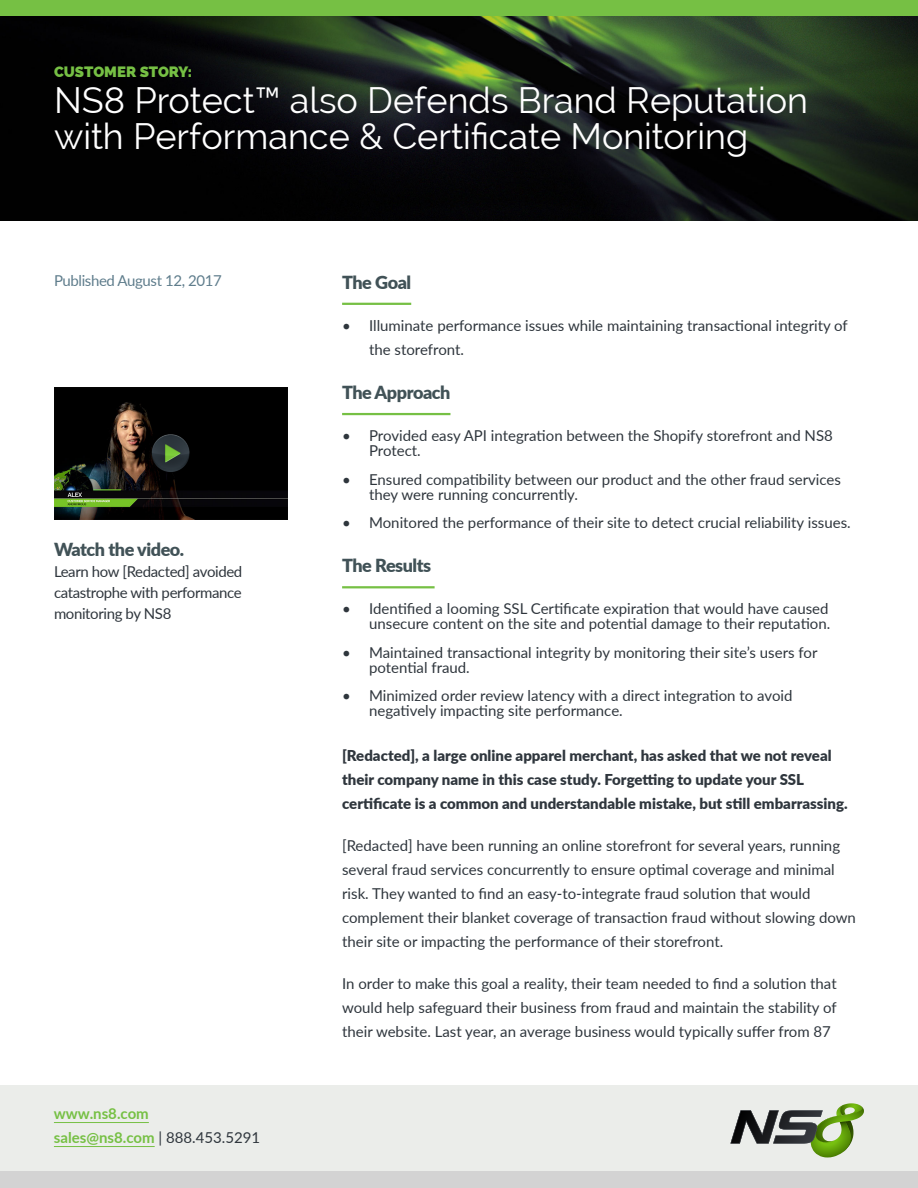
<style>
.page{position:relative;width:918px;height:1188px;background:#fff}
.page>*{position:absolute;margin:0;border:0;box-sizing:border-box;transform-origin:0 0}
.t1{font:36px/36px "Raleway";color:#fff}
.Title_Underline{font:900 18px "Lato";letter-spacing:-.025em;color:#415257}
.Body_Text{font:15px/24px "Lato";color:#2f363d}
.Body_Text-2{font:900 15px/24px "Lato";color:#2f363d}
.t2{font:700 15px "Lato";color:#76c044}
.Super_Title_Paragrap{font:15px "Lato";letter-spacing:-.025em;color:#5f7d8c}
.t3{font:800 15px "Raleway";color:#76c044}
.s1{font-weight:400;color:#2f363d}
</style>
<div class="page">
<div style="left:0;top:0;width:918px;height:16px;background:#76c044"></div>
<hr style="left:342px;top:303px;width:69px;height:2px;background:#76c044">
<hr style="left:342px;top:413px;width:108px;height:2px;background:#76c044">
<hr style="left:342px;top:586px;width:93px;height:2px;background:#76c044">
<img style="left:0;top:16px;width:918px;height:204px">
<img style="left:54px;top:388px;width:234px;height:131px">
<div style="left:0;top:1085px;width:918px;height:87px;background:#ebedea"></div>
<div style="left:0;top:1172px;width:918px;height:16px;background:#d3d3d3"></div>
<hr style="left:54px;top:1122px;width:95px;height:1px;background:#76c044">
<hr style="left:54px;top:1146px;width:101px;height:1px;background:#76c044">
<svg style="left:730px;top:1103px;width:134px;height:54px"></svg>
<p class="t3" style="left:54px;top:63px;width:140px">CUSTOMER STORY:</p>
<p class="t1" style="left:54px;top:82px;width:756px">NS8 Protect™ also Defends Brand Reputation with Performance &amp; Certificate Monitoring</p>
<p class="Super_Title_Paragrap" style="left:54px;top:270px;width:169px">Published August 12, 2017</p>
<p class="Title_Underline" style="left:342px;top:269px;width:71px">The Goal</p>
<p class="Body_Text" style="left:369px;top:313px;width:480px;text-indent:-27px">• Illuminate performance issues while maintaining transactional integrity of the storefront.</p>
<p class="Title_Underline" style="left:342px;top:379px;width:110px">The Approach</p>
<p class="Body_Text" style="left:369px;top:427px;width:465px;line-height:15px;text-indent:-27px">• Provided easy API integration between the Shopify storefront and NS8<br>Protect.</p>
<p class="Body_Text" style="left:369px;top:471px;width:473px;line-height:15px;text-indent:-27px">• Ensured compatibility between our product and the other fraud services they were running concurrently.</p>
<p class="Body_Text" style="left:342px;top:510px;width:510px">• Monitored the performance of their site to detect crucial reliability issues.</p>
<p class="Title_Underline" style="left:342px;top:552px;width:91px">The Results</p>
<p class="Body_Text" style="left:342px;top:601px;width:490px;line-height:15px;text-align:right">• Identified a looming SSL Certificate expiration that would have caused unsecure content on the site and potential damage to their reputation.</p>
<p class="Body_Text" style="left:369px;top:644px;width:450px;line-height:15px;text-indent:-27px">• Maintained transactional integrity by monitoring their site’s users for potential fraud.</p>
<p class="Body_Text" style="left:369px;top:688px;width:425px;line-height:15px;text-indent:-27px">• Minimized order review latency with a direct integration to avoid negatively impacting site performance.</p>
<p class="Body_Text-2" style="left:342px;top:742px;width:507px">[Redacted], a large online apparel merchant, has asked that we not reveal their company name in this case study. Forgetting to update your SSL certificate is a common and understandable mistake, but still embarrassing.</p>
<p class="Body_Text" style="left:342px;top:832px;width:515px">[Redacted] have been running an online storefront for several years, running several fraud services concurrently to ensure optimal coverage and minimal risk. They wanted to find an easy-to-integrate fraud solution that would complement their blanket coverage of transaction fraud without slowing down their site or impacting the performance of their storefront.</p>
<p class="Body_Text" style="left:342px;top:970px;width:496px;text-align:justify">In order to make this goal a reality, their team needed to find a solution that would help safeguard their business from fraud and maintain the stability of their website. Last year, an average business would typically suffer from 87</p>
<p class="Title_Underline" style="left:54px;top:535px;width:132px">Watch the video.</p>
<p class="Body_Text" style="left:54px;top:560px;width:190px;line-height:21px;text-align:justify">Learn how [Redacted] avoided catastrophe with performance monitoring by NS8</p>
<p class="t2" style="left:54px;top:1103px;width:96px">www.ns8.com</p>
<p class="t2" style="left:54px;top:1127px;width:208px">sales@ns8.com <span class="s1">| 888.453.5291</span></p>
</div>
